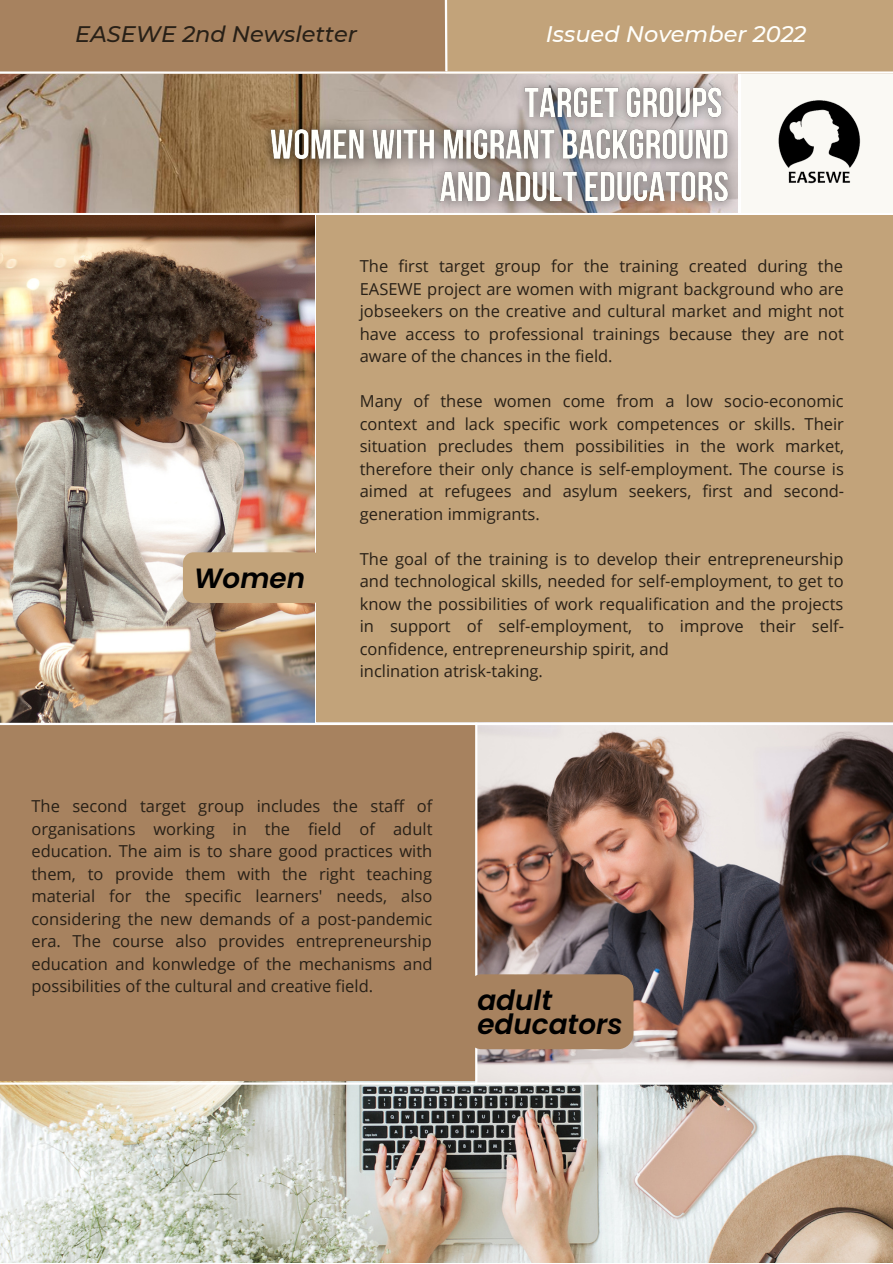
<style>
.page{position:relative;width:893px;height:1264px;background:#fff}
.page>*{position:absolute;margin:0;border:0;box-sizing:border-box;transform-origin:0 0}
.t1{font:italic 600 27.9px/24.3px "Poppins";color:#000}
.t2{font:italic 500 22.5px "Montserrat";color:#282017}
.t3{font:italic 500 22.5px "Montserrat";color:#fffffb}
.t4{font:16.5px/22.5px "Open Sans";color:#282017;text-align:justify}
</style>
<div class="page">
<img style="left:0;top:74px;width:251px;height:138px">
<div style="left:741px;top:49px;width:151px;height:166px;background:#faf9f4"></div>
<div style="left:0;top:0;width:446px;height:74px;background:#a7825f"></div>
<div style="left:446px;top:0;width:446px;height:74px;background:#c2a37a"></div>
<svg style="left:444px;top:0;width:4px;height:70px"></svg>
<hr style="left:0;top:71px;width:892px;height:3px;background:#fff">
<hr style="left:0;top:213px;width:892px;height:2px;background:#fff">
<img style="left:0;top:215px;width:314px;height:507px">
<img style="left:0;top:1080px;width:892px;height:182px">
<div style="left:0;top:725px;width:598px;height:355px;background:#a7825f"></div>
<div style="left:316px;top:215px;width:576px;height:506px;background:#c2a37a"></div>
<img style="left:477px;top:725px;width:415px;height:357px">
<div style="left:183px;top:552px;width:140px;height:51px;background:#c2a37a;border-radius:11px"></div>
<hr style="left:475px;top:722px;width:2px;height:362px;background:#fff">
<hr style="left:0;top:1082px;width:892px;height:2px;background:#fff">
<img style="left:475px;top:733px;width:409px;height:345px">
<img style="left:251px;top:70px;width:496px;height:162px">
<img style="left:778px;top:100px;width:83px;height:84px">
<h2 class="t2" style="left:75px;top:20px;width:283px">EASEWE 2nd Newsletter</h2>
<h2 class="t3" style="left:546px;top:20px;width:262px">Issued November 2022</h2>
<h1 class="t1" style="left:194px;top:565px;width:113px">Women</h1>
<p class="t4" style="left:360px;top:254px;width:485px">The first target group for the training created during the EASEWE project are women with migrant background who are jobseekers on the creative and cultural market and might not have access to professional trainings because they are not aware of the chances in the field.</p>
<p class="t4" style="left:360px;top:389px;width:486px">Many of these women come from a low socio-economic context and lack specific work competences or skills. Their situation precludes them possibilities in the work market, therefore their only chance is self-employment. The course is aimed at refugees and asylum seekers, first and second&shy;generation immigrants.</p>
<p class="t4" style="left:360px;top:547px;width:485px;text-align:left">The goal of the training is to develop their entrepreneurship and technological skills, needed for self-employment, to get to know the possibilities of work requalification and the projects in support of self-employment, to improve their self&shy;confidence, entrepreneurship spirit, and<br>inclination atrisk-taking.</p>
<p class="t4" style="left:31px;top:794px;width:403px">The second target group includes the staff of organisations working in the field of adult education. The aim is to share good practices with them, to provide them with the right teaching material for the specific learners' needs, also considering the new demands of a post-pandemic era. The course also provides entrepreneurship education and konwledge of the mechanisms and possibilities of the cultural and creative field.</p>
<h1 class="t1" style="left:477px;top:987px;width:147px">adult educators</h1>
</div>
